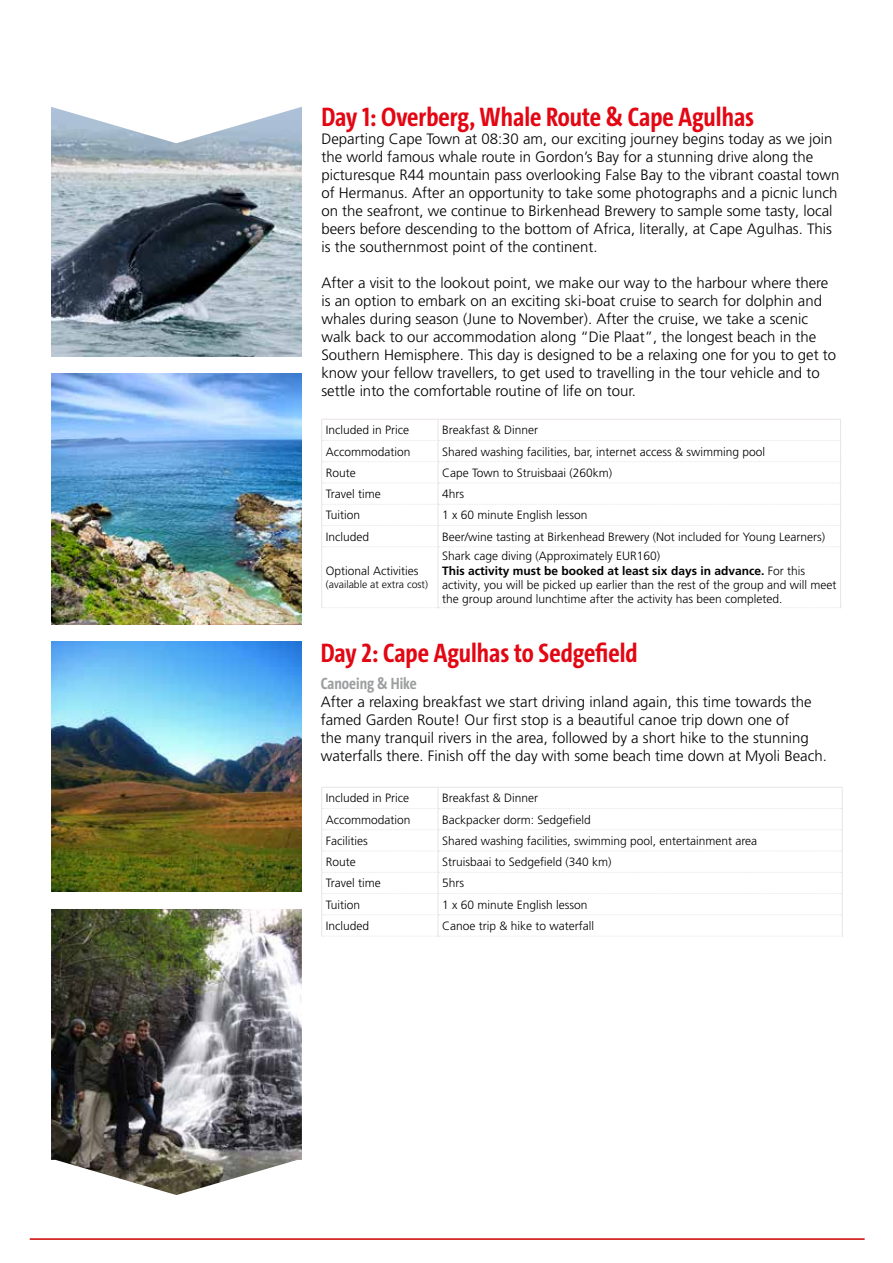
<style>
.page{position:relative;width:893px;height:1263px;background:#fff}
.page>*{position:absolute;margin:0;border:0;box-sizing:border-box;transform-origin:0 0}
.t1{font:700 27px "The Sans Cd LF7";color:#e30613}
.t2{font:700 16.5px "The Sans Cd LF7";color:#9d9e9f}
.t3{font:300 15px/18px "Frutiger LT Pro";color:#000}
.t4{font:300 12px/14.4px "Frutiger LT Pro";color:#000}
.t5{font:300 10.5px "Frutiger LT Pro";color:#000}
.s1{color:#fff}
.s2{font-weight:700}
</style>
<div class="page">
<img style="left:51px;top:143px;width:251px;height:213px">
<hr style="left:321px;top:419px;width:117px;height:1px;background:#e9e4e3">
<hr style="left:438px;top:419px;width:403px;height:1px;background:#e9e4e3">
<svg style="left:321px;top:420px;width:520px;height:127px"></svg>
<svg style="left:322px;top:607px;width:520px;height:1px"></svg>
<hr style="left:321px;top:547px;width:1px;height:60px;background:#e9e4e3">
<hr style="left:438px;top:547px;width:1px;height:60px;background:#e9e4e3">
<hr style="left:840px;top:547px;width:1px;height:60px;background:#e9e4e3">
<img style="left:51px;top:373px;width:251px;height:251px">
<img style="left:51px;top:641px;width:251px;height:251px">
<img style="left:51px;top:909px;width:251px;height:286px">
<hr style="left:321px;top:787px;width:117px;height:1px;background:#e9e4e3">
<hr style="left:438px;top:787px;width:405px;height:1px;background:#e9e4e3">
<svg style="left:321px;top:788px;width:522px;height:149px"></svg>
<svg style="left:51px;top:106px;width:251px;height:37px"></svg>
<hr style="left:30px;top:1238px;width:835px;height:2px;background:#c00">
<h1 class="t1" style="left:321px;top:99px;width:434px">Day 1: Overberg, Whale Route &amp; Cape Agulhas</h1>
<p class="t3" style="left:321px;top:130px;width:520px">Departing Cape Town at 08:30 am, our exciting journey begins today as we join the world famous whale route in Gordon’s Bay for a stunning drive along the picturesque R44 mountain pass overlooking False Bay to the vibrant coastal town of Hermanus. After an opportunity to take some photographs and a picnic lunch on the seafront, we continue to Birkenhead Brewery to sample some tasty, local beers before descending to the bottom of Africa, literally, at Cape Agulhas. This is the southernmost point of the continent.</p>
<p class="t3" style="left:321px;top:274px;width:516px">After a visit to the lookout point, we make our way to the harbour where there is an option to embark on an exciting ski-boat cruise to search for dolphin and whales during season (June to November). After the cruise, we take a scenic walk back to our accommodation along “Die Plaat”, the longest beach in the Southern Hemisphere. This day is designed to be a relaxing one for you to get to know your fellow travellers, to get used to travelling in the tour vehicle and to settle into the comfortable routine of life on tour.</p>
<p class="t4" style="left:326px;top:423px;width:85px">Included in Price</p>
<p class="t4" style="left:442px;top:423px;width:97px">Breakfast &amp; Dinner</p>
<p class="t4" style="left:326px;top:444px;width:86px">Accommodation</p>
<p class="t4" style="left:442px;top:444px;width:324px">Shared washing facilities, bar, internet access &amp; swimming pool</p>
<p class="t4" style="left:326px;top:466px;width:32px">Route</p>
<p class="t4" style="left:442px;top:466px;width:172px">Cape Town to Struisbaai (260km)</p>
<p class="t4" style="left:326px;top:487px;width:56px">Travel time</p>
<p class="t4" style="left:442px;top:487px;width:31px">4hrs<span class="s1">+</span></p>
<p class="t4" style="left:326px;top:508px;width:36px">Tuition</p>
<p class="t4" style="left:442px;top:505px;width:384px;line-height:21.3px">1 x 60 minute English lesson<br>Beer/wine tasting at Birkenhead Brewery (Not included for Young Learners)</p>
<p class="t4" style="left:326px;top:564px;width:94px">Optional Activities</p>
<p class="t5" style="left:326px;top:578px;width:104px">(available at extra cost)</p>
<p class="t4" style="left:442px;top:549px;width:396px">Shark cage diving (Approximately EUR160)<br><span class="s2">This activity must be booked at least six days in advance.</span> For this activity, you will be picked up earlier than the rest of the group and will meet the group around lunchtime after the activity has been completed.</p>
<h1 class="t1" style="left:321px;top:636px;width:318px">Day 2: Cape Agulhas to Sedgefield</h1>
<p class="t2" style="left:321px;top:673px;width:97px">Canoeing &amp; Hike</p>
<p class="t3" style="left:321px;top:693px;width:508px">After a relaxing breakfast we start driving inland again, this time towards the famed Garden Route! Our first stop is a beautiful canoe trip down one of<br>the many tranquil rivers in the area, followed by a short hike to the stunning waterfalls there. Finish off the day with some beach time down at Myoli Beach.</p>
<p class="t4" style="left:326px;top:791px;width:85px">Included in Price</p>
<p class="t4" style="left:442px;top:791px;width:97px">Breakfast &amp; Dinner</p>
<p class="t4" style="left:326px;top:812px;width:86px">Accommodation</p>
<p class="t4" style="left:442px;top:812px;width:150px">Backpacker dorm: Sedgefield</p>
<p class="t4" style="left:326px;top:834px;width:43px">Facilities</p>
<p class="t4" style="left:442px;top:834px;width:316px">Shared washing facilities, swimming pool, entertainment area</p>
<p class="t4" style="left:326px;top:855px;width:32px">Route</p>
<p class="t4" style="left:442px;top:855px;width:171px">Struisbaai to Sedgefield (340 km)</p>
<p class="t4" style="left:326px;top:876px;width:56px">Travel time</p>
<p class="t4" style="left:442px;top:876px;width:31px">5hrs<span class="s1">+</span></p>
<p class="t4" style="left:326px;top:897px;width:36px">Tuition</p>
<p class="t4" style="left:442px;top:894px;width:154px;line-height:21.3px">1 x 60 minute English lesson<br>Canoe trip &amp; hike to waterfall</p>
</div>
